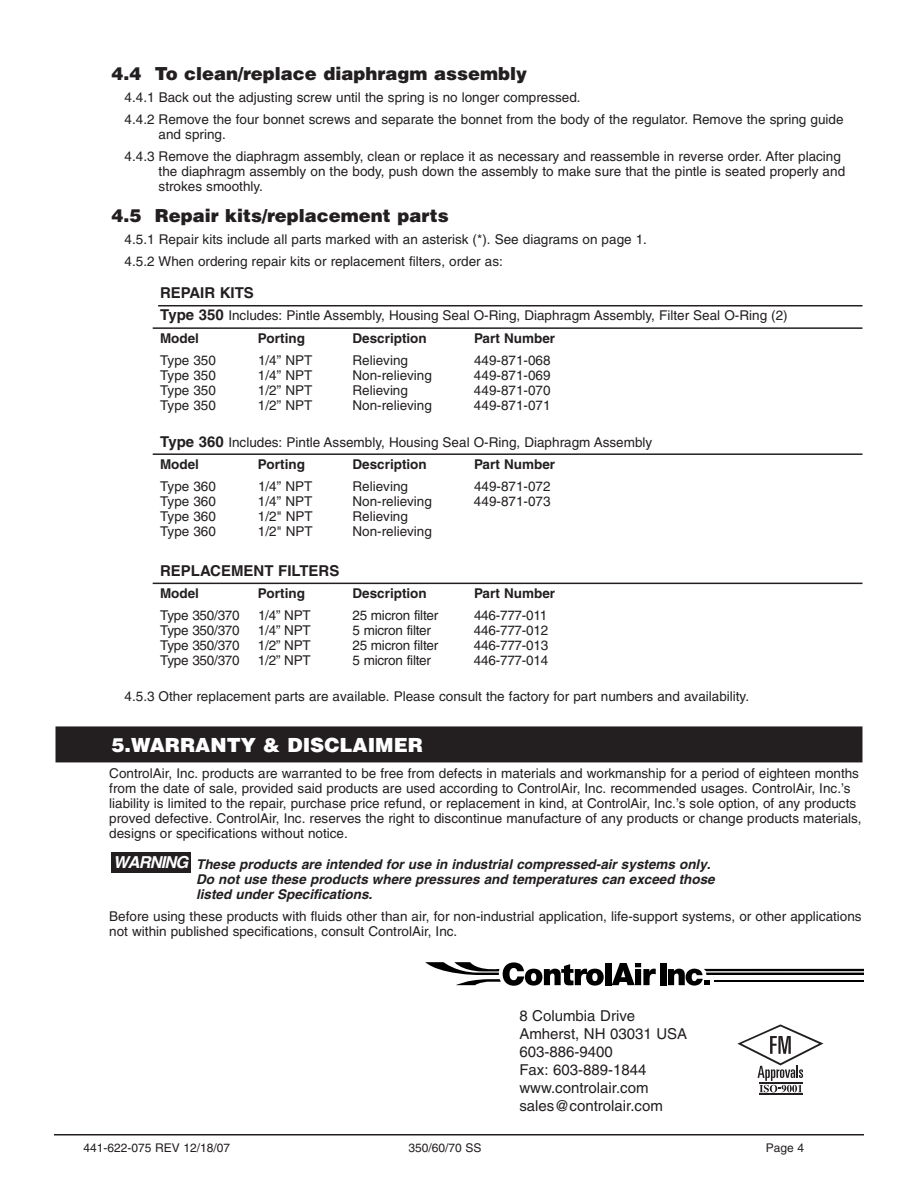
<style>
.page{position:relative;width:918px;height:1188px;background:#fff}
.page>*{position:absolute;margin:0;border:0;box-sizing:border-box;transform-origin:0 0}
.t1{font:900 19.5px "Helvetica";color:#fff}
.t2{font:900 18px "Helvetica";color:#231f20}
.t3{font:italic 700 16.5px "Helvetica";color:#fff}
.t4{font:15px/18px "Helvetica";color:#231f20}
.t5{font:700 15px "Helvetica";color:#231f20}
.t6{font:13.5px/15px "Helvetica";color:#231f20}
.t7{font:italic 700 13.5px/15px "Helvetica";color:#231f20}
.t8{font:700 13.5px "Helvetica";color:#231f20}
.t9{font:12px "Helvetica";color:#231f20}
.s1{font-weight:700;font-size:15px}
.s2{font-weight:700}
</style>
<div class="page">
<hr style="left:54px;top:1134px;width:810px;height:2px;background:#231f20">
<hr style="left:158px;top:305px;width:704px;height:1px;background:#231f20">
<hr style="left:153px;top:327px;width:709px;height:2px;background:#231f20">
<hr style="left:153px;top:453px;width:709px;height:2px;background:#231f20">
<hr style="left:153px;top:583px;width:709px;height:1px;background:#231f20">
<div style="left:56px;top:726px;width:806px;height:36px;background:#231f20"></div>
<div style="left:111px;top:853px;width:79px;height:20px;background:#231f20"></div>
<div style="left:605px;top:963px;width:6px;height:22px;background:#000"></div>
<svg style="left:612px;top:963px;width:44px;height:22px"></svg>
<div style="left:660px;top:963px;width:6px;height:22px;background:#000"></div>
<svg style="left:425px;top:962px;width:179px;height:24px"></svg>
<svg style="left:668px;top:969px;width:196px;height:17px"></svg>
<hr style="left:706px;top:973px;width:158px;height:2px;background:#000">
<hr style="left:714px;top:980px;width:150px;height:2px;background:#000">
<svg style="left:737px;top:1024px;width:86px;height:68px"></svg>
<hr style="left:759px;top:1082px;width:43px;height:1px;background:#231f20">
<hr style="left:759px;top:1094px;width:43px;height:1px;background:#231f20">
<h2 class="t2" style="left:112px;top:63px;width:417px">4.4 To clean/replace diaphragm assembly</h2>
<p class="t6" style="left:125px;top:87px;width:720px;line-height:22px">4.4.1 Back out the adjusting screw until the spring is no longer compressed.<br>4.4.2 Remove the four bonnet screws and separate the bonnet from the body of the regulator. Remove the spring guide</p>
<p class="t6" style="left:125px;top:124px;width:718px;line-height:22px;text-indent:34px">and spring.<br>4.4.3 Remove the diaphragm assembly, clean or replace it as necessary and reassemble in reverse order. After placing</p>
<p class="t6" style="left:159px;top:165px;width:688px">the diaphragm assembly on the body, push down the assembly to make sure that the pintle is seated properly and strokes smoothly.</p>
<h2 class="t2" style="left:112px;top:205px;width:339px">4.5 Repair kits/replacement parts</h2>
<p class="t6" style="left:125px;top:229px;width:524px;line-height:22px">4.5.1 Repair kits include all parts marked with an asterisk (*). See diagrams on page 1.<br>4.5.2 When ordering repair kits or replacement filters, order as:</p>
<p class="t5" style="left:160px;top:288px;width:95px">REPAIR KITS</p>
<p class="t6" style="left:160px;top:306px;width:629px;line-height:22px"><span class="s1">Type 350</span> Includes: Pintle Assembly, Housing Seal O-Ring, Diaphragm Assembly, Filter Seal O-Ring (2)<br><span class="s2">Model</span></p>
<p class="t8" style="left:258px;top:333px;width:48px">Porting</p>
<p class="t8" style="left:353px;top:333px;width:76px">Description</p>
<p class="t8" style="left:474px;top:333px;width:83px">Part Number</p>
<p class="t6" style="left:160px;top:354px;width:57px">Type 350</p>
<p class="t6" style="left:258px;top:354px;width:56px">1/4” NPT</p>
<p class="t6" style="left:353px;top:354px;width:57px">Relieving</p>
<p class="t6" style="left:474px;top:354px;width:78px">449-871-068</p>
<p class="t6" style="left:160px;top:369px;width:57px">Type 350</p>
<p class="t6" style="left:258px;top:369px;width:56px">1/4” NPT</p>
<p class="t6" style="left:352px;top:369px;width:81px">Non-relieving</p>
<p class="t6" style="left:474px;top:369px;width:78px">449-871-069</p>
<p class="t6" style="left:160px;top:384px;width:57px">Type 350</p>
<p class="t6" style="left:258px;top:384px;width:56px">1/2” NPT</p>
<p class="t6" style="left:352px;top:384px;width:57px">Relieving</p>
<p class="t6" style="left:474px;top:384px;width:78px">449-871-070</p>
<p class="t6" style="left:160px;top:399px;width:57px">Type 350</p>
<p class="t6" style="left:258px;top:399px;width:56px">1/2” NPT</p>
<p class="t6" style="left:352px;top:399px;width:81px">Non-relieving</p>
<p class="t6" style="left:474px;top:399px;width:78px">449-871-071</p>
<p class="t6" style="left:160px;top:432px;width:494px;line-height:22px"><span class="s1">Type 360</span> Includes: Pintle Assembly, Housing Seal O-Ring, Diaphragm Assembly<br><span class="s2">Model</span></p>
<p class="t8" style="left:258px;top:459px;width:48px">Porting</p>
<p class="t8" style="left:353px;top:459px;width:76px">Description</p>
<p class="t8" style="left:474px;top:459px;width:83px">Part Number</p>
<p class="t6" style="left:160px;top:480px;width:57px">Type 360</p>
<p class="t6" style="left:258px;top:480px;width:56px">1/4” NPT</p>
<p class="t6" style="left:353px;top:480px;width:57px">Relieving</p>
<p class="t6" style="left:474px;top:480px;width:78px">449-871-072</p>
<p class="t6" style="left:160px;top:495px;width:57px">Type 360</p>
<p class="t6" style="left:258px;top:495px;width:56px">1/4” NPT</p>
<p class="t6" style="left:352px;top:495px;width:81px">Non-relieving</p>
<p class="t6" style="left:474px;top:495px;width:78px">449-871-073</p>
<p class="t6" style="left:160px;top:510px;width:57px">Type 360</p>
<p class="t6" style="left:258px;top:510px;width:56px">1/2" NPT</p>
<p class="t6" style="left:352px;top:510px;width:57px">Relieving</p>
<p class="t6" style="left:160px;top:525px;width:57px">Type 360</p>
<p class="t6" style="left:258px;top:525px;width:56px">1/2" NPT</p>
<p class="t6" style="left:352px;top:525px;width:81px">Non-relieving</p>
<p class="t5" style="left:160px;top:565px;width:181px">REPLACEMENT FILTERS</p>
<p class="t8" style="left:160px;top:588px;width:40px">Model</p>
<p class="t8" style="left:258px;top:588px;width:48px">Porting</p>
<p class="t8" style="left:353px;top:588px;width:76px">Description</p>
<p class="t8" style="left:474px;top:588px;width:83px">Part Number</p>
<p class="t6" style="left:160px;top:609px;width:81px">Type 350/370</p>
<p class="t6" style="left:258px;top:609px;width:54px">1/4” NPT</p>
<p class="t6" style="left:353px;top:609px;width:87px">25 micron filter</p>
<p class="t6" style="left:474px;top:609px;width:75px">446-777-011</p>
<p class="t6" style="left:160px;top:624px;width:81px">Type 350/370</p>
<p class="t6" style="left:258px;top:624px;width:54px">1/4” NPT</p>
<p class="t6" style="left:352px;top:624px;width:80px">5 micron filter</p>
<p class="t6" style="left:474px;top:624px;width:76px">446-777-012</p>
<p class="t6" style="left:160px;top:639px;width:81px">Type 350/370</p>
<p class="t6" style="left:258px;top:639px;width:54px">1/2” NPT</p>
<p class="t6" style="left:352px;top:639px;width:87px">25 micron filter</p>
<p class="t6" style="left:474px;top:639px;width:76px">446-777-013</p>
<p class="t6" style="left:160px;top:654px;width:81px">Type 350/370</p>
<p class="t6" style="left:258px;top:654px;width:54px">1/2” NPT</p>
<p class="t6" style="left:352px;top:654px;width:80px">5 micron filter</p>
<p class="t6" style="left:474px;top:654px;width:76px">446-777-014</p>
<p class="t6" style="left:125px;top:690px;width:626px">4.5.3 Other replacement parts are available. Please consult the factory for part numbers and availability.</p>
<h1 class="t1" style="left:112px;top:734px;width:313px">5.WARRANTY &amp; DISCLAIMER</h1>
<p class="t6" style="left:109px;top:767px;width:754px">ControlAir, Inc. products are warranted to be free from defects in materials and workmanship for a period of eighteen months from the date of sale, provided said products are used according to ControlAir, Inc. recommended usages. ControlAir, Inc.’s liability is limited to the repair, purchase price refund, or replacement in kind, at ControlAir, Inc.’s sole option, of any products proved defective. ControlAir, Inc. reserves the right to discontinue manufacture of any products or change products materials, designs or specifications without notice.</p>
<p class="t7" style="left:196px;top:858px;width:523px">These products are intended for use in industrial compressed-air systems only.<br>Do not use these products where pressures and temperatures can exceed those listed under Specifications.</p>
<p class="t6" style="left:109px;top:910px;width:754px">Before using these products with fluids other than air, for non-industrial application, life-support systems, or other applications not within published specifications, consult ControlAir, Inc.</p>
<p class="t3" style="left:113px;top:856px;width:80px">WARNING</p>
<p class="t4" style="left:519px;top:1008px;width:169px">8 Columbia Drive<br>Amherst, NH 03031 USA<br>603-886-9400<br>Fax: 603-889-1844 www.controlair.com sales@controlair.com</p>
<p class="t9" style="left:83px;top:1144px;width:148px">441-622-075 REV 12/18/07</p>
<p class="t9" style="left:408px;top:1144px;width:75px">350/60/70 SS</p>
<p class="t9" style="left:766px;top:1144px;width:40px">Page 4</p>
</div>
